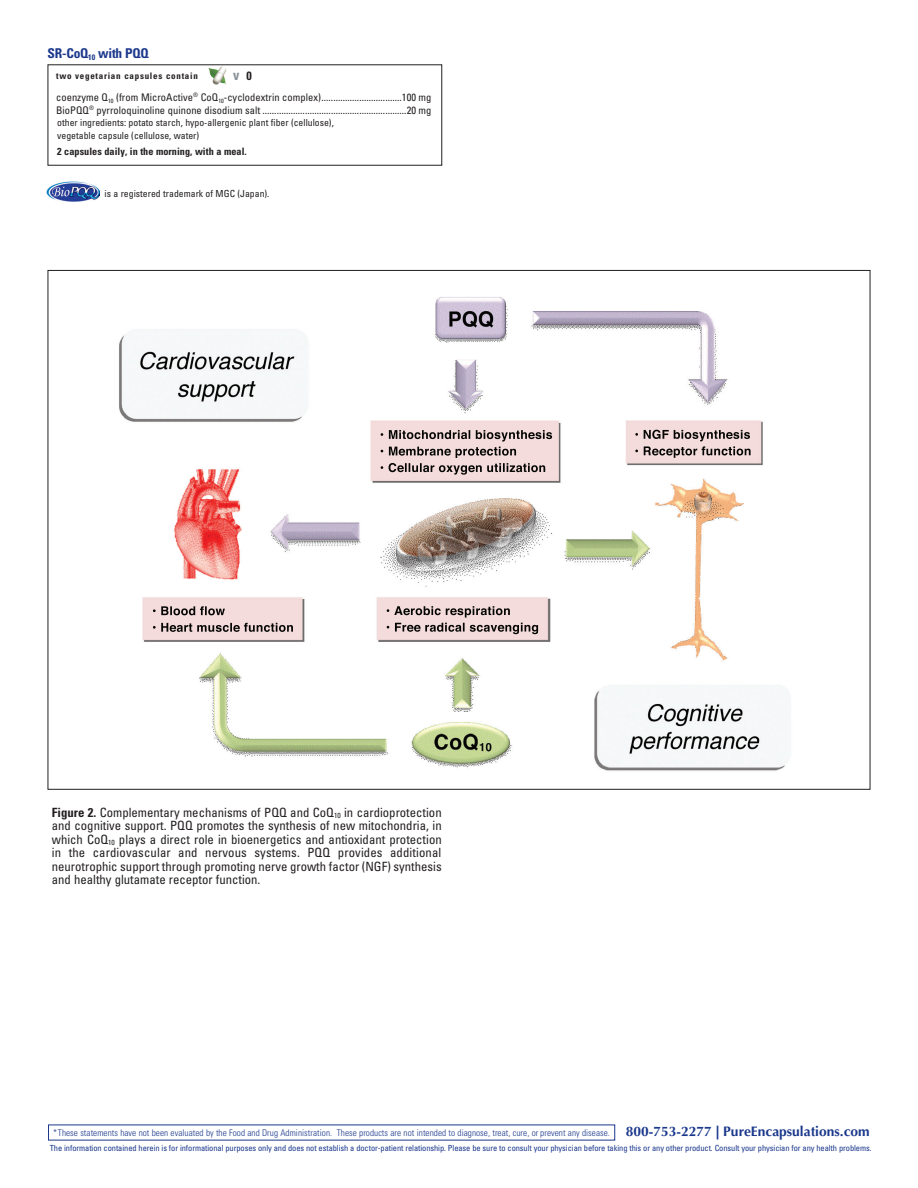
<style>
.page{position:relative;width:918px;height:1188px;background:#fff}
.page>*{position:absolute;margin:0;border:0;box-sizing:border-box;transform-origin:0 0}
.capsule_contains_NEW{font:700 condensed 14.25px "Univers";color:#869097}
.t1{font:700 13.8px "Optima";color:#1b388c}
.SM_INGREDIENT_HEADER{font:700 condensed 13.5px "Univers";letter-spacing:-.015em;color:#1b388c}
._1_1-Product_Header{font:condensed 12.75px/13.5px "Univers";color:#231f20;text-align:justify}
._5-Ingredients{font:condensed 10.5px "Univers";letter-spacing:.005em;color:#231f20}
._6-Recommended_Dose{font:700 condensed 10.2px "Univers";letter-spacing:.005em;color:#231f20}
._5-Ingredients_Smlr{font:condensed 9.75px/12.8px "Univers";color:#231f20}
.DISCLAIMERS{font:condensed 9.75px "Univers";color:#231f20}
.This{font:300 condensed 9.15px "Univers";letter-spacing:.005em;color:#1b388c}
.capsule_contains_NEW-2{font:700 condensed 9px "Univers";letter-spacing:.08em;color:#231f20}
.DISCLAIMERS-2{font:condensed 8.4px "Univers";letter-spacing:-.01em;color:#1b388c}
.s1{font-size:12px;color:#231f20}
.s2{font-weight:700}
.s3{font-weight:900}
</style>
<div class="page">
<svg style="left:210px;top:67px;width:11px;height:3px"></svg>
<img style="left:119px;top:297px;width:669px;height:474px">
<img style="left:161px;top:606px;width:62px;height:9px">
<img style="left:394px;top:606px;width:109px;height:9px">
<img style="left:395px;top:623px;width:128px;height:9px">
<img style="left:389px;top:430px;width:156px;height:9px">
<img style="left:389px;top:447px;width:120px;height:9px">
<img style="left:389px;top:463px;width:149px;height:9px">
<img style="left:644px;top:430px;width:106px;height:9px">
<img style="left:644px;top:446px;width:99px;height:10px">
<img style="left:46px;top:182px;width:53px;height:19px">
<p class="SM_INGREDIENT_HEADER" style="left:48px;top:45px;width:103px">SR-CoQ<sub>10</sub> with PQQ</p>
<p class="capsule_contains_NEW-2" style="left:56px;top:70px;width:143px">two vegetarian capsules contain</p>
<p class="capsule_contains_NEW" style="left:233px;top:66px;width:20px">v <span class="s1">0</span></p>
<p class="_5-Ingredients" style="left:56px;top:90px;width:377px">coenzyme Q<sub>10</sub> (from MicroActive<sup>®</sup> CoQ<sub>10</sub>-cyclodextrin complex)..................................100 mg</p>
<p class="_5-Ingredients" style="left:56px;top:103px;width:377px">BioPQQ<sup>®</sup> pyrroloquinoline quinone disodium salt .............................................................20 mg</p>
<p class="_5-Ingredients_Smlr" style="left:57px;top:116px;width:278px">other ingredients: potato starch, hypo-allergenic plant fiber (cellulose), vegetable capsule (cellulose, water)</p>
<p class="_6-Recommended_Dose" style="left:57px;top:145px;width:191px">2 capsules daily, in the morning, with a meal.</p>
<p class="DISCLAIMERS" style="left:105px;top:187px;width:166px">is a registered trademark of MGC (Japan).</p>
<p class="_1_1-Product_Header" style="left:52px;top:805px;width:391px"><span class="s2">Figure 2.</span> Complementary mechanisms of PQQ and CoQ<sub>10</sub> in cardioprotection and cognitive support. PQQ promotes the synthesis of new mitochondria, in which CoQ<sub>10</sub> plays a direct role in bioenergetics and antioxidant protection in the cardiovascular and nervous systems. PQQ provides additional neurotrophic support through promoting nerve growth factor (NGF) synthesis and healthy glutamate receptor function.</p>
<p class="t1" style="left:626px;top:1124px;width:245px">800-753-2277 <span class="s3">|</span> PureEncapsulations.com</p>
<p class="This" style="left:53px;top:1127px;width:558px">*These statements have not been evaluated by the Food and Drug Administration. These products are not intended to diagnose, treat, cure, or prevent any disease.</p>
<p class="DISCLAIMERS-2" style="left:50px;top:1143px;width:823px">The information contained herein is for informational purposes only and does not establish a doctor-patient relationship. Please be sure to consult your physician before taking this or any other product. Consult your physician for any health problems.</p>
</div>
